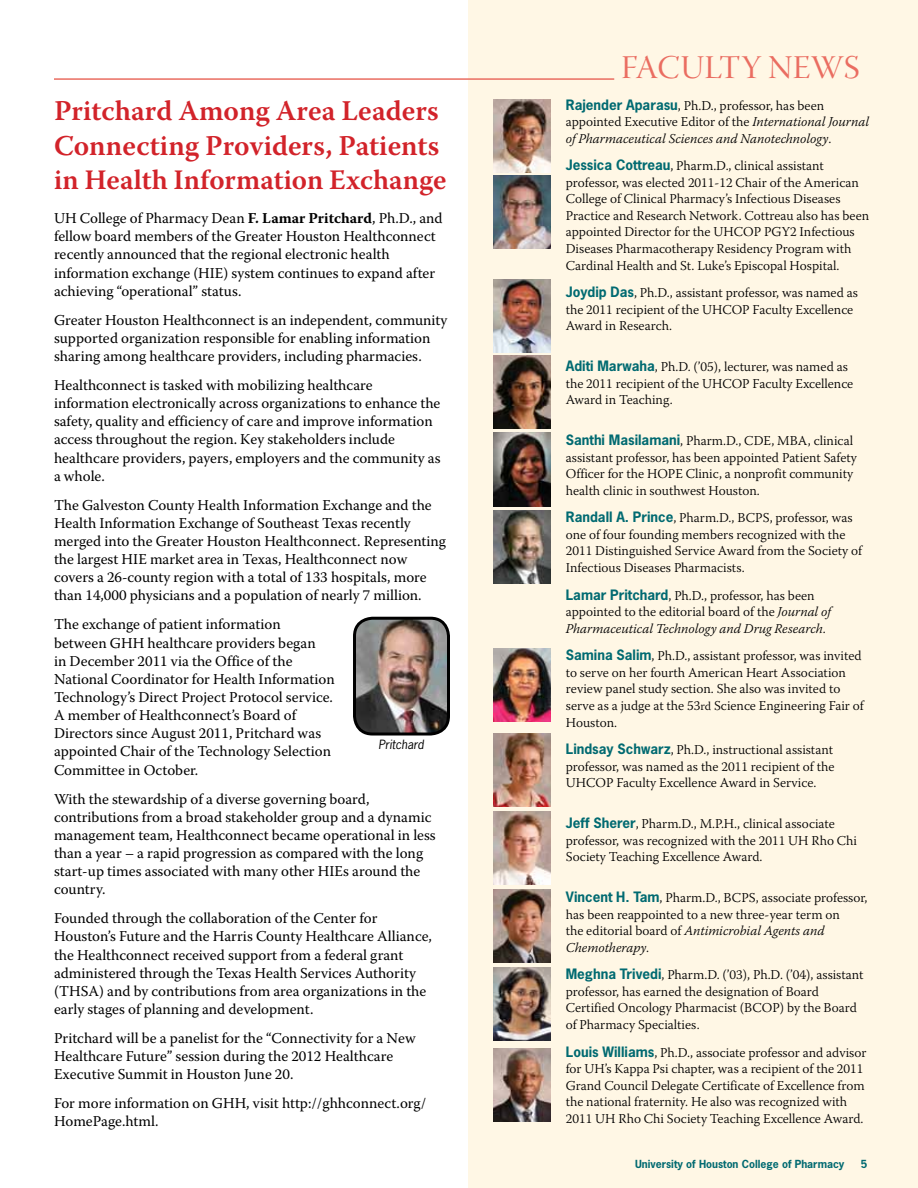
<style>
.page{position:relative;width:918px;height:1188px;background:#fff}
.page>*{position:absolute;margin:0;border:0;box-sizing:border-box;transform-origin:0 0}
.t1{font:33px "Warnock Pro Disp";letter-spacing:.015em;color:#ea6d61}
.t2{font:600 28.5px/34.3px "Warnock Pro";color:#d2232a}
.t3{font:600 28.2px "Warnock Pro";color:#d2232a}
.t4{font:15px/18.1px "Warnock Pro";color:#000}
.t5{font:300 13.5px/16.6px "Warnock Pro";color:#000}
.t6{font:italic 300 13.5px/16.6px "Warnock Pro";color:#000}
.t7{font:italic 12px "News Gothic Std";color:#000}
.t8{font:700 10.5px "News Gothic Std";color:#006a71}
.s1{font-weight:700}
.s2{font-family:"News Gothic Std";font-weight:700;font-style:normal;color:#006a71}
.s3{font-style:normal}
.s4{font-family:"News Gothic Std";font-weight:700;color:#006a71}
.s5{font-style:italic}
.s6{font-size:12px}
</style>
<div class="page">
<div style="left:468px;top:0;width:450px;height:1188px;background:#fff7e5"></div>
<img style="left:494px;top:648px;width:57px;height:73px">
<img style="left:494px;top:356px;width:57px;height:73px">
<img style="left:494px;top:968px;width:57px;height:73px">
<img style="left:494px;top:279px;width:57px;height:73px">
<img style="left:494px;top:890px;width:57px;height:73px">
<img style="left:494px;top:433px;width:57px;height:73px">
<img style="left:494px;top:1048px;width:57px;height:74px">
<img style="left:494px;top:510px;width:57px;height:73px">
<img style="left:355px;top:618px;width:93px;height:114px">
<div style="left:353px;top:617px;width:97px;height:119px;border:3px solid #000;border-radius:18px"></div>
<hr style="left:54px;top:78px;width:560px;height:2px;background:#ea6d61">
<img style="left:494px;top:812px;width:57px;height:73px">
<img style="left:494px;top:734px;width:57px;height:73px">
<img style="left:494px;top:176px;width:57px;height:73px">
<img style="left:494px;top:99px;width:57px;height:74px">
<h2 class="t2" style="left:54px;top:93px;width:387px">Pritchard Among Area Leaders<br>Connecting Providers, Patients</h2>
<h3 class="t3" style="left:54px;top:162px;width:394px">in Health Information Exchange</h3>
<p class="t4" style="left:54px;top:209px;width:390px">UH College of Pharmacy Dean <span class="s1">F. Lamar Pritchard</span>, Ph.D., and fellow board members of the Greater Houston Healthconnect recently announced that the regional electronic health information exchange (HIE) system continues to expand after achieving “operational” status.</p>
<p class="t4" style="left:54px;top:310px;width:395px">Greater Houston Healthconnect is an independent, community supported organization responsible for enabling information sharing among healthcare providers, including pharmacies.</p>
<p class="t4" style="left:54px;top:376px;width:388px">Healthconnect is tasked with mobilizing healthcare information electronically across organizations to enhance the safety, quality and efficiency of care and improve information access throughout the region. Key stakeholders include healthcare providers, payers, employers and the community as a whole.</p>
<p class="t4" style="left:54px;top:495px;width:394px">The Galveston County Health Information Exchange and the Health Information Exchange of Southeast Texas recently merged into the Greater Houston Healthconnect. Representing the largest HIE market area in Texas, Healthconnect now covers a 26-county region with a total of 133 hospitals, more than 14,000 physicians and a population of nearly 7 million.</p>
<p class="t4" style="left:54px;top:615px;width:282px">The exchange of patient information between GHH healthcare providers began<br>in December 2011 via the Office of the National Coordinator for Health Information Technology’s Direct Project Protocol service.<br>A member of Healthconnect’s Board of Directors since August 2011, Pritchard was appointed Chair of the Technology Selection Committee in October.</p>
<p class="t4" style="left:54px;top:789px;width:383px">With the stewardship of a diverse governing board, contributions from a broad stakeholder group and a dynamic management team, Healthconnect became operational in less than a year – a rapid progression as compared with the long start-up times associated with many other HIEs around the country.</p>
<p class="t4" style="left:54px;top:909px;width:379px">Founded through the collaboration of the Center for Houston’s Future and the Harris County Healthcare Alliance, the Healthconnect received support from a federal grant administered through the Texas Health Services Authority (THSA) and by contributions from area organizations in the early stages of planning and development.</p>
<p class="t4" style="left:54px;top:1029px;width:363px">Pritchard will be a panelist for the “Connectivity for a New<br>Healthcare Future” session during the 2012 Healthcare<br>Executive Summit in Houston June 20.</p>
<p class="t4" style="left:54px;top:1094px;width:374px">For more information on GHH, visit http://ghhconnect.org/<br>HomePage.html.</p>
<p class="t7" style="left:379px;top:737px;width:47px">Pritchard</p>
<h1 class="t1" style="left:621px;top:50px;width:215px">FAC ULTY NEWS</h1>
<p class="t6" style="left:566px;top:97px;width:305px"><span class="s2">Rajender Aparasu</span><span class="s3">, Ph.D., professor, has been appointed Executive Editor of the</span> International Journal of Pharmaceutical Sciences and Nanotechnology<span class="s3">.</span></p>
<p class="t5" style="left:566px;top:158px;width:305px"><span class="s4">Jessica Cottreau</span>, Pharm.D., clinical assistant professor, was elected 2011-12 Chair of the American College of Clinical Pharmacy’s Infectious Diseases Practice and Research Network. Cottreau also has been appointed Director for the UHCOP PGY2 Infectious Diseases Pharmacotherapy Residency Program with Cardinal Health and St. Luke’s Episcopal Hospital.</p>
<p class="t5" style="left:566px;top:284px;width:294px"><span class="s4">Joydip Das</span>, Ph.D., assistant professor, was named as the 2011 recipient of the UHCOP Faculty Excellence<br>Award in Research.</p>
<p class="t5" style="left:566px;top:358px;width:289px"><span class="s4">Aditi Marwaha</span>, Ph.D. (’05), lecturer, was named as the 2011 recipient of the UHCOP Faculty Excellence<br>Award in Teaching.</p>
<p class="t5" style="left:566px;top:432px;width:293px"><span class="s4">Santhi Masilamani</span>, Pharm.D., CDE, MBA, clinical assistant professor, has been appointed Patient Safety Officer for the HOPE Clinic, a nonprofit community health clinic in southwest Houston.</p>
<p class="t5" style="left:566px;top:510px;width:298px"><span class="s4">Randall A. Prince</span>, Pharm.D., BCPS, professor, was one of four founding members recognized with the 2011 Distinguished Service Award from the Society of Infectious Diseases Pharmacists.</p>
<p class="t5" style="left:566px;top:587px;width:267px"><span class="s4">Lamar Pritchard</span>, Ph.D., professor, has been appointed to the editorial board of the <span class="s5">Journal of<br>Pharmaceutical Technology and Drug Research</span>.</p>
<p class="t5" style="left:566px;top:647px;width:300px"><span class="s4">Samina Salim</span>, Ph.D., assistant professor, was invited to serve on her fourth American Heart Association review panel study section. She also was invited to serve as a judge at the 53<span class="s6">rd</span> Science Engineering Fair of Houston.</p>
<p class="t5" style="left:566px;top:741px;width:270px;text-align:justify"><span class="s4">Lindsay Schwarz</span>, Ph.D., instructional assistant professor, was named as the 2011 recipient of the UHCOP Faculty Excellence Award in Service.</p>
<p class="t5" style="left:566px;top:815px;width:293px"><span class="s4">Jeff Sherer</span>, Pharm.D., M.P.H., clinical associate professor, was recognized with the 2011 UH Rho Chi<br>Society Teaching Excellence Award.</p>
<p class="t5" style="left:566px;top:889px;width:303px"><span class="s4">Vincent H. Tam</span>, Pharm.D., BCPS, associate professor, has been reappointed to a new three-year term on<br>the editorial board of <span class="s5">Antimicrobial Agents and Chemotherapy</span>.</p>
<p class="t5" style="left:566px;top:966px;width:299px"><span class="s4">Meghna Trivedi</span>, Pharm.D. (’03), Ph.D. (’04), assistant professor, has earned the designation of Board Certified Oncology Pharmacist (BCOP) by the Board of Pharmacy Specialties.</p>
<p class="t5" style="left:566px;top:1044px;width:302px"><span class="s4">Louis Williams</span>, Ph.D., associate professor and advisor for UH’s Kappa Psi chapter, was a recipient of the 2011<br>Grand Council Delegate Certificate of Excellence from the national fraternity. He also was recognized with 2011 UH Rho Chi Society Teaching Excellence Award.</p>
<p class="t8" style="left:635px;top:1157px;width:211px">University of Houston College of Pharmacy</p>
<p class="t8" style="left:861px;top:1157px;width:8px">5</p>
</div>
